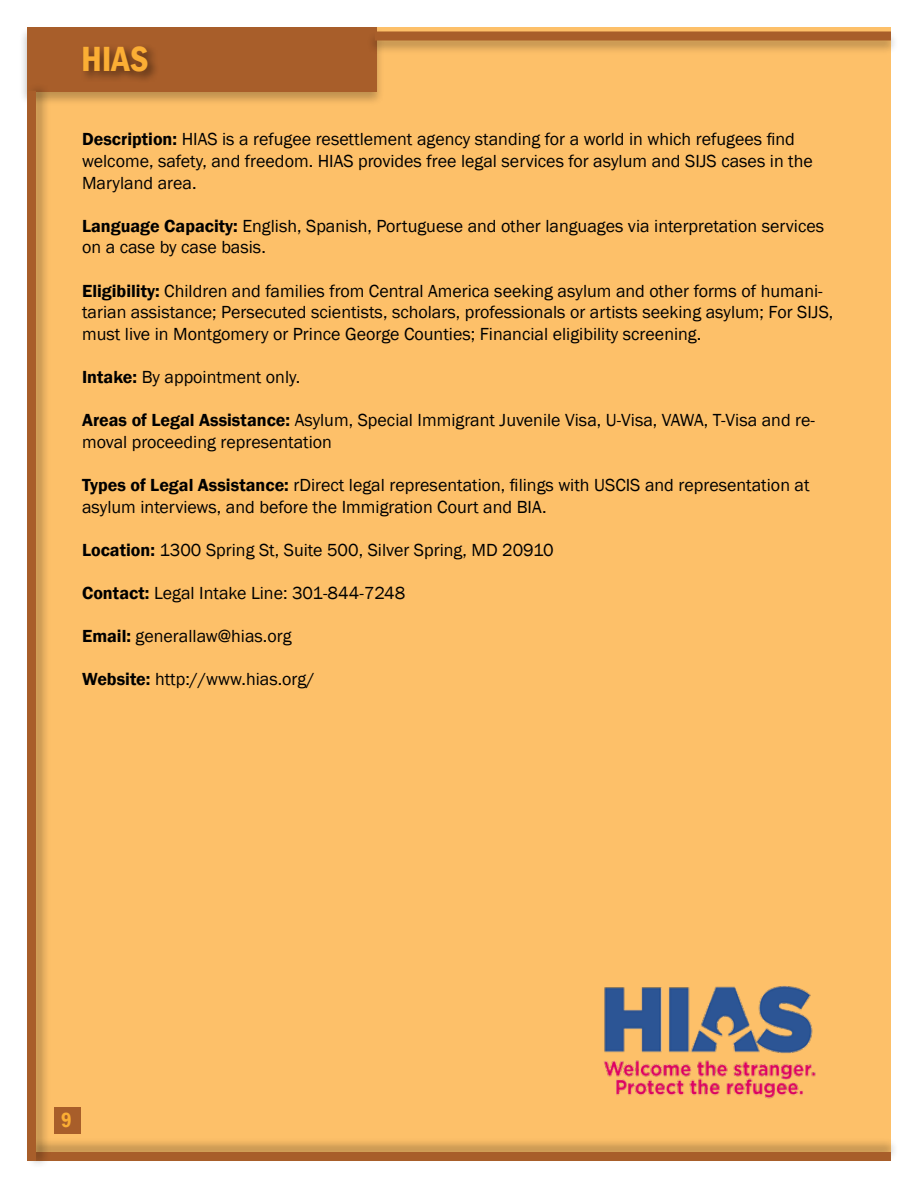
<style>
.page{position:relative;width:918px;height:1188px;background:#fff}
.page>*{position:absolute;margin:0;border:0;box-sizing:border-box;transform-origin:0 0}
.t1{font:600 condensed 36px "Franklin Gothic";color:#fbae34}
.t2{font:600 condensed 21px "Franklin Gothic";color:#fbae34}
.t3{font:18px/21.6px "Franklin Gothic";color:#000}
.s1{font-weight:600}
</style>
<div class="page">
<div style="left:27px;top:27px;width:864px;height:1126px;background:#fdc069"></div>
<div style="left:19px;top:26px;width:366px;height:80px;background:#000;opacity:.25"></div>
<div style="left:27px;top:27px;width:350px;height:64px;background:#a85e2a"></div>
<div style="left:80px;top:42px;width:80px;height:42px;background:#000;opacity:.5"></div>
<div style="left:27px;top:1137px;width:872px;height:25px;background:#000;opacity:.25"></div>
<div style="left:36px;top:1152px;width:855px;height:9px;background:#a85e2a"></div>
<div style="left:367px;top:30px;width:532px;height:25px;background:#000;opacity:.25"></div>
<div style="left:375px;top:32px;width:516px;height:8px;background:#a85e2a"></div>
<div style="left:26px;top:82px;width:25px;height:1087px;background:#000;opacity:.25"></div>
<div style="left:27px;top:91px;width:9px;height:1070px;background:#a85e2a"></div>
<div style="left:54px;top:1108px;width:27px;height:26px;background:#a85e2a"></div>
<img style="left:604px;top:986px;width:212px;height:113px">
<h1 class="t1" style="left:81px;top:34px;width:69px">HIAS</h1>
<p class="t3" style="left:82px;top:129px;width:732px"><span class="s1">Description:</span> HIAS is a refugee resettlement agency standing for a world in which refugees find welcome, safety, and freedom. HIAS provides free legal services for asylum and SIJS cases in the<br>Maryland area.</p>
<p class="t3" style="left:82px;top:215px;width:744px"><span class="s1">Language Capacity:</span> English, Spanish, Portuguese and other languages via interpretation services on a case by case basis.</p>
<p class="t3" style="left:82px;top:280px;width:753px"><span class="s1">Eligibility:</span> Children and families from Central America seeking asylum and other forms of humani&shy;tarian assistance; Persecuted scientists, scholars, professionals or artists seeking asylum; For SIJS, must live in Montgomery or Prince George Counties; Financial eligibility screening.</p>
<p class="t3" style="left:82px;top:367px;width:220px"><span class="s1">Intake:</span> By appointment only.</p>
<p class="t3" style="left:82px;top:410px;width:734px"><span class="s1">Areas of Legal Assistance:</span> Asylum, Special Immigrant Juvenile Visa, U-Visa, VAWA, T-Visa and re&shy;moval proceeding representation</p>
<p class="t3" style="left:82px;top:475px;width:729px"><span class="s1">Types of Legal Assistance:</span> rDirect legal representation, filings with USCIS and representation at asylum interviews, and before the Immigration Court and BIA.</p>
<p class="t3" style="left:82px;top:539px;width:473px"><span class="s1">Location:</span> 1300 Spring St, Suite 500, Silver Spring, MD 20910</p>
<p class="t3" style="left:82px;top:583px;width:325px"><span class="s1">Contact:</span> Legal Intake Line: 301-844-7248</p>
<p class="t3" style="left:82px;top:626px;width:211px"><span class="s1">Email:</span> generallaw@hias.org</p>
<p class="t3" style="left:82px;top:669px;width:234px"><span class="s1">Website:</span> http://www.hias.org/</p>
<p class="t2" style="left:61px;top:1106px;width:12px">9</p>
</div>
